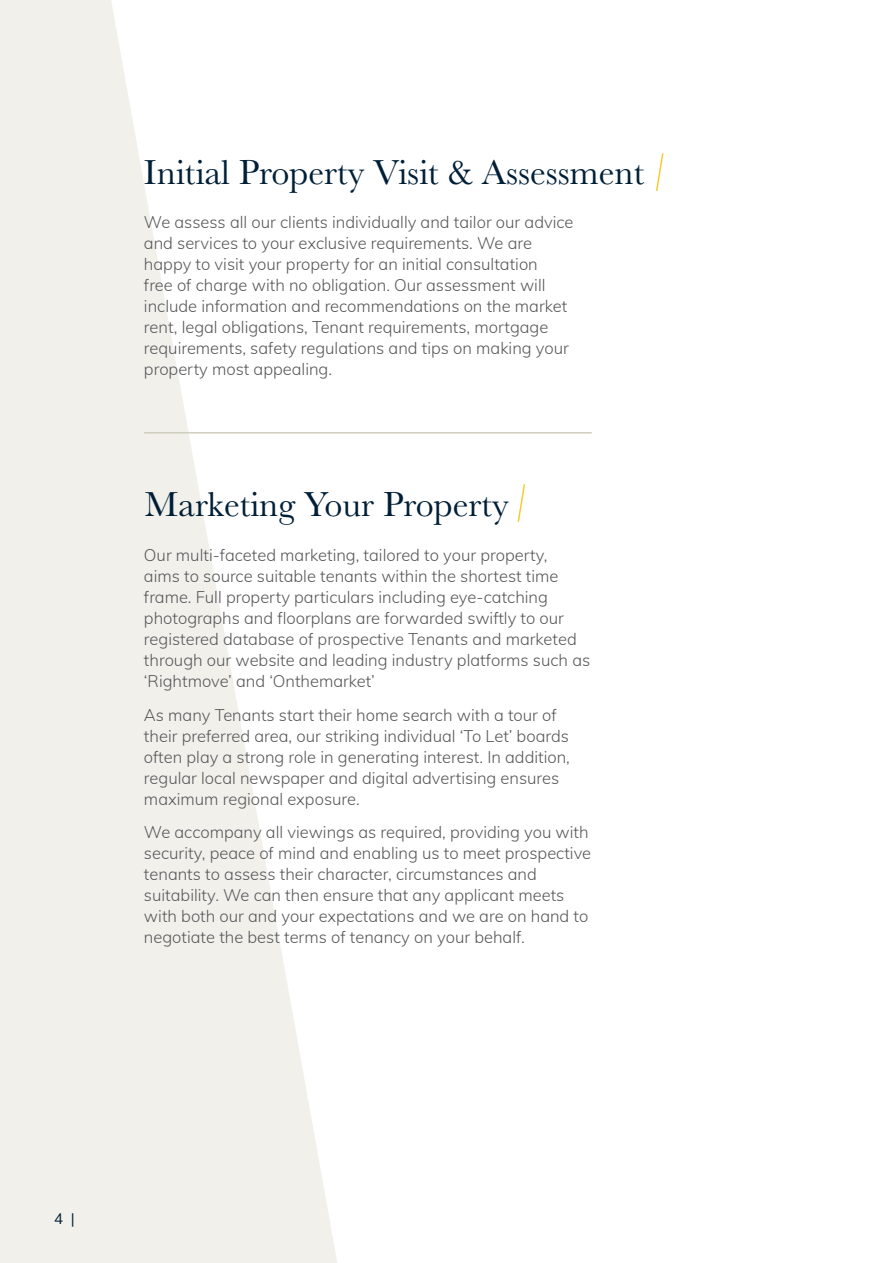
<style>
.page{position:relative;width:893px;height:1263px;background:#fff}
.page>*{position:absolute;margin:0;border:0;box-sizing:border-box;transform-origin:0 0}
.t1{font:36px "Baskerville";color:#001f36}
.t2{font:300 16.5px/21px "Mulish";color:#58585a}
.t3{font:15px "Mulish";color:#001f36}
</style>
<div class="page">
<svg style="left:0;top:0;width:337px;height:1263px;fill:#f1f0eb"></svg>
<svg style="left:656px;top:153px;width:8px;height:38px"></svg>
<svg style="left:517px;top:484px;width:9px;height:38px"></svg>
<hr style="left:144px;top:432px;width:448px;height:1px;background:#cfcebe">
<h1 class="t1" style="left:144px;top:151px;width:502px">Initial Property Visit &amp; Assessment</h1>
<p class="t2" style="left:144px;top:211px;width:431px">We assess all our clients individually and tailor our advice and services to your exclusive requirements. We are happy to visit your property for an initial consultation<br>free of charge with no obligation. Our assessment will include information and recommendations on the market rent, legal obligations, Tenant requirements, mortgage requirements, safety regulations and tips on making your property most appealing.</p>
<h1 class="t1" style="left:145px;top:484px;width:365px">Marketing Your Property</h1>
<p class="t2" style="left:144px;top:543px;width:448px">Our multi-faceted marketing, tailored to your property,<br>aims to source suitable tenants within the shortest time frame. Full property particulars including eye-catching photographs and floorplans are forwarded swiftly to our registered database of prospective Tenants and marketed through our website and leading industry platforms such as ‘Rightmove’ and ‘Onthemarket’</p>
<p class="t2" style="left:144px;top:703px;width:427px">As many Tenants start their home search with a tour of their preferred area, our striking individual ‘To Let’ boards often play a strong role in generating interest. In addition, regular local newspaper and digital advertising ensures maximum regional exposure.</p>
<p class="t2" style="left:144px;top:821px;width:449px">We accompany all viewings as required, providing you with security, peace of mind and enabling us to meet prospective tenants to assess their character, circumstances and suitability. We can then ensure that any applicant meets with both our and your expectations and we are on hand to negotiate the best terms of tenancy on your behalf.</p>
<p class="t3" style="left:54px;top:1208px;width:22px">4 |</p>
</div>
